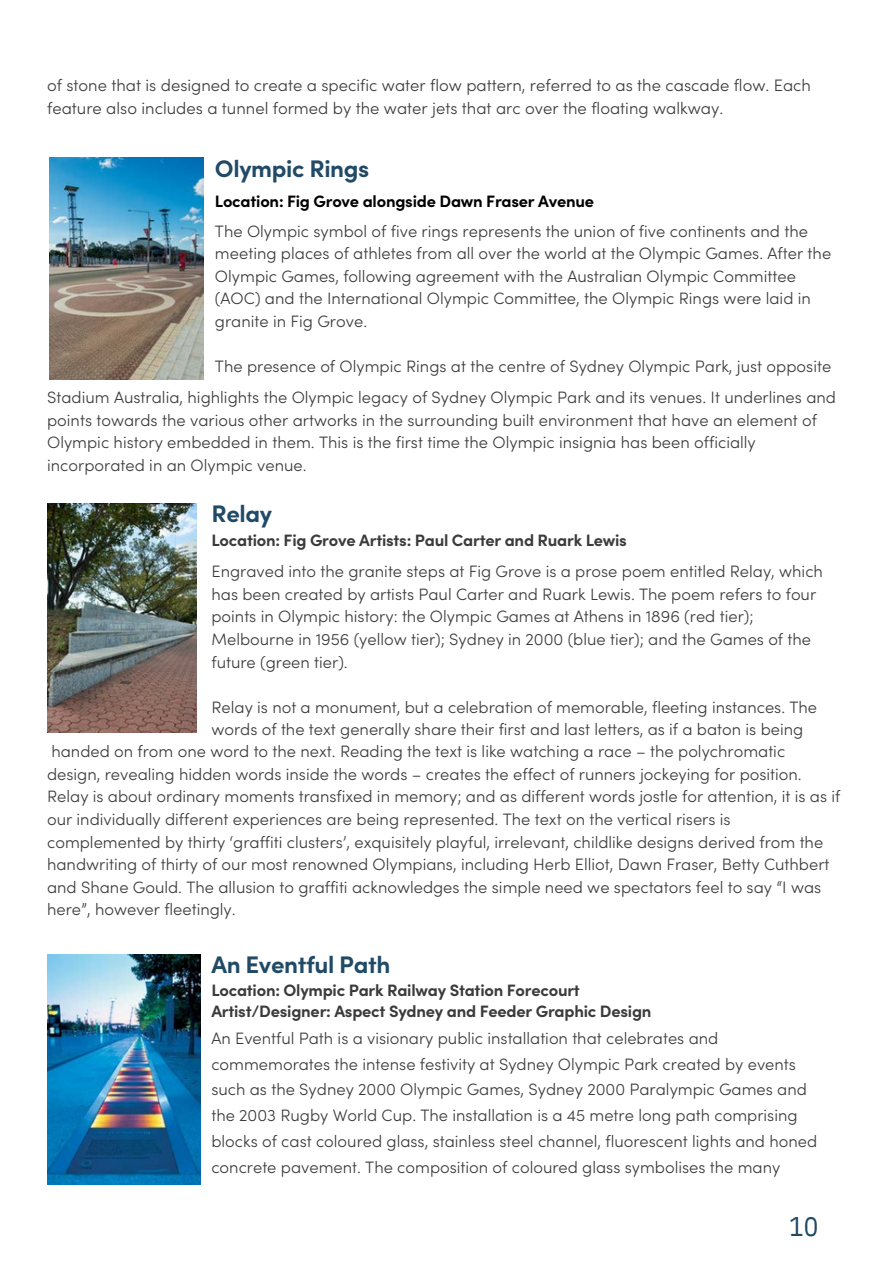
<style>
.page{position:relative;width:894px;height:1264px;background:#fff}
.page>*{position:absolute;margin:0;border:0;box-sizing:border-box;transform-origin:0 0}
.t1{font:27px "IBM Plex Sans Cond";color:#214a66}
.t2{font:700 24px "Sofia Pro";letter-spacing:-.015em;color:#214a66}
.t3{font:300 16.65px/22.5px "Sofia Pro";color:#3b3b3b}
.t4{font:300 16.5px/22.5px "Sofia Pro";color:#3b3b3b}
.t5{font:700 16.5px/20.2px "Sofia Pro";letter-spacing:-.015em;color:#3b3b3b}
.t6{font:700 16.5px "Sofia Pro";letter-spacing:-.015em;color:#000}
</style>
<div class="page">
<img style="left:50px;top:158px;width:153px;height:221px">
<img style="left:47px;top:503px;width:150px;height:230px">
<img style="left:47px;top:954px;width:153px;height:230px">
<p class="t3" style="left:47px;top:76px;width:765px">of stone that is designed to create a specific water flow pattern, referred to as the cascade flow. Each feature also includes a tunnel formed by the water jets that arc over the floating walkway.</p>
<h1 class="t2" style="left:215px;top:160px;width:156px">Olympic Rings</h1>
<h1 class="t6" style="left:215px;top:195px;width:380px">Location: Fig Grove alongside Dawn Fraser Avenue</h1>
<p class="t4" style="left:215px;top:221px;width:594px">The Olympic symbol of five rings represents the union of five continents and the</p>
<p class="t4" style="left:215px;top:244px;width:617px">meeting places of athletes from all over the world at the Olympic Games. After the</p>
<p class="t4" style="left:215px;top:266px;width:597px">Olympic Games, following agreement with the Australian Olympic Committee (AOC) and the International Olympic Committee, the Olympic Rings were laid in granite in Fig Grove.</p>
<p class="t4" style="left:215px;top:356px;width:617px">The presence of Olympic Rings at the centre of Sydney Olympic Park, just opposite</p>
<p class="t4" style="left:47px;top:388px;width:790px">Stadium Australia, highlights the Olympic legacy of Sydney Olympic Park and its venues. It underlines and points towards the various other artworks in the surrounding built environment that have an element of Olympic history embedded in them. This is the first time the Olympic insignia has been officially incorporated in an Olympic venue.</p>
<h1 class="t2" style="left:211px;top:505px;width:62px">Relay</h1>
<h1 class="t5" style="left:211px;top:532px;width:417px">Location: Fig Grove Artists: Paul Carter and Ruark Lewis</h1>
<p class="t4" style="left:211px;top:562px;width:613px">Engraved into the granite steps at Fig Grove is a prose poem entitled Relay, which has been created by artists Paul Carter and Ruark Lewis. The poem refers to four points in Olympic history: the Olympic Games at Athens in 1896 (red tier); Melbourne in 1956 (yellow tier); Sydney in 2000 (blue tier); and the Games of the future (green tier).</p>
<p class="t4" style="left:211px;top:697px;width:607px">Relay is not a monument, but a celebration of memorable, fleeting instances. The words of the text generally share their first and last letters, as if a baton is being</p>
<p class="t4" style="left:47px;top:742px;width:794px">handed on from one word to the next. Reading the text is like watching a race – the polychromatic<br>design, revealing hidden words inside the words – creates the effect of runners jockeying for position.<br>Relay is about ordinary moments transfixed in memory; and as different words jostle for attention, it is as if our individually different experiences are being represented. The text on the vertical risers is complemented by thirty ‘graffiti clusters’, exquisitely playful, irrelevant, childlike designs derived from the handwriting of thirty of our most renowned Olympians, including Herb Elliot, Dawn Fraser, Betty Cuthbert and Shane Gould. The allusion to graffiti acknowledges the simple need we spectators feel to say “I was here”, however fleetingly.</p>
<p class="t2" style="left:211px;top:955px;width:180px">An Eventful Path</p>
<p class="t5" style="left:211px;top:982px;width:441px">Location: Olympic Park Railway Station Forecourt<br>Artist/Designer: Aspect Sydney and Feeder Graphic Design</p>
<p class="t4" style="left:211px;top:1026px;width:607px;line-height:25.8px">An Eventful Path is a visionary public installation that celebrates and commemorates the intense festivity at Sydney Olympic Park created by events such as the Sydney 2000 Olympic Games, Sydney 2000 Paralympic Games and the 2003 Rugby World Cup. The installation is a 45 metre long path comprising blocks of cast coloured glass, stainless steel channel, fluorescent lights and honed concrete pavement. The composition of coloured glass symbolises the many</p>
<p class="t1" style="left:788px;top:1208px;width:31px">10</p>
</div>
